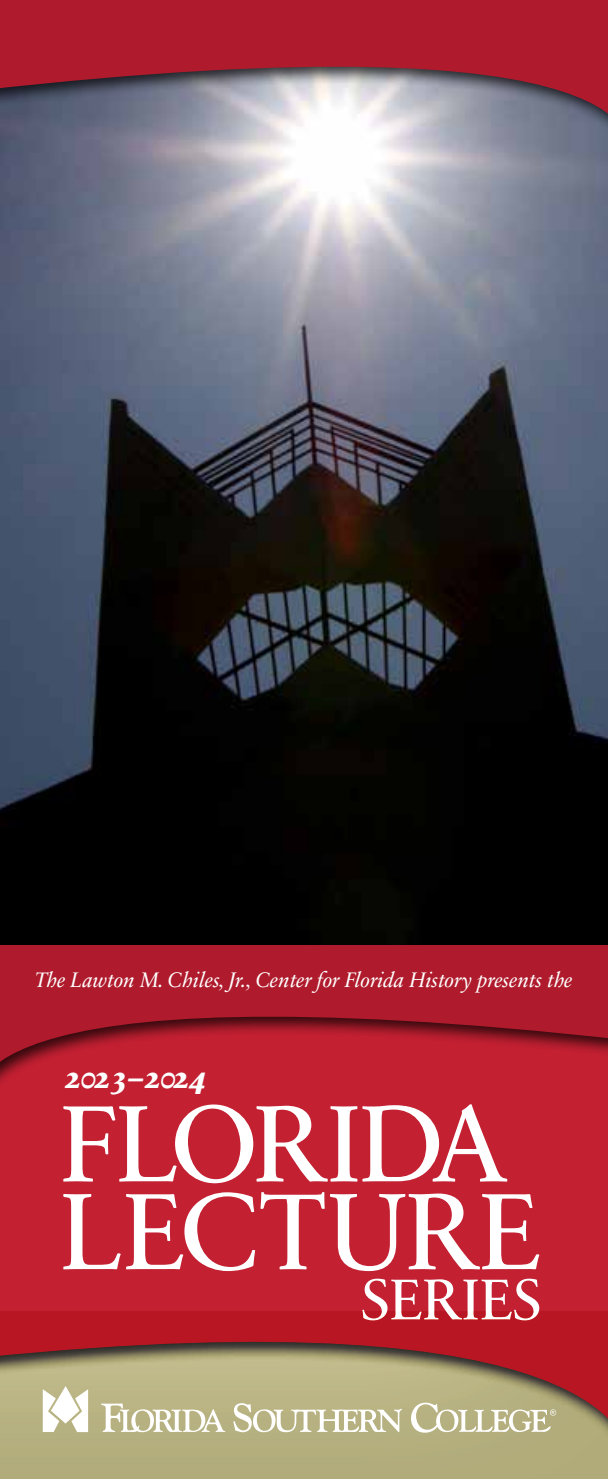
<style>
.page{position:relative;width:608px;height:1479px;background:#fff}
.page>*{position:absolute;margin:0;border:0;box-sizing:border-box;transform-origin:0 0}
.t1{font:110.25px/87.8px "Sabon Next LT Pro";letter-spacing:-.045em;color:#fff}
.t2{font:58.5px "Sabon Next LT Pro";letter-spacing:-.025em;color:#fff}
.t3{font:italic 800 31.5px "Sabon Next LT Pro";letter-spacing:-.02em;color:#fff}
.t4{font:italic 21.38px "Sabon Next LT Pro";color:#fff}
</style>
<div class="page">
<div style="left:0;top:1114px;width:608px;height:196px;background:#c32032"></div>
<div style="left:0;top:612px;width:608px;height:502px;background:#c32032"></div>
<svg style="left:0;top:944px;width:608px;height:138px;fill:#af1b2c"></svg>
<img style="left:0;top:165px;width:608px;height:779px">
<div style="left:0;top:0;width:608px;height:165px;background:#000;opacity:.75"></div>
<svg style="left:0;top:0;width:608px;height:150px;background:#a25766"></svg>
<svg style="left:0;top:1310px;width:608px;height:168px;background:#af795f"></svg>
<svg style="left:101px;top:1403px;width:124px;height:28px"></svg>
<svg style="left:233px;top:1402px;width:169px;height:30px"></svg>
<svg style="left:43px;top:1385px;width:45px;height:46px"></svg>
<svg style="left:411px;top:1402px;width:145px;height:30px"></svg>
<p class="t4" style="left:35px;top:963px;width:539px">The Lawton M. Chiles, Jr., Center for Florida History presents the</p>
<h3 class="t3" style="left:65px;top:1052px;width:143px">2023–2024</h3>
<h1 class="t1" style="left:58px;top:1095px;width:485px">FLORIDA<br>LECTURE</h1>
<h2 class="t2" style="left:360px;top:1254px;width:183px">SERIES</h2>
</div>
